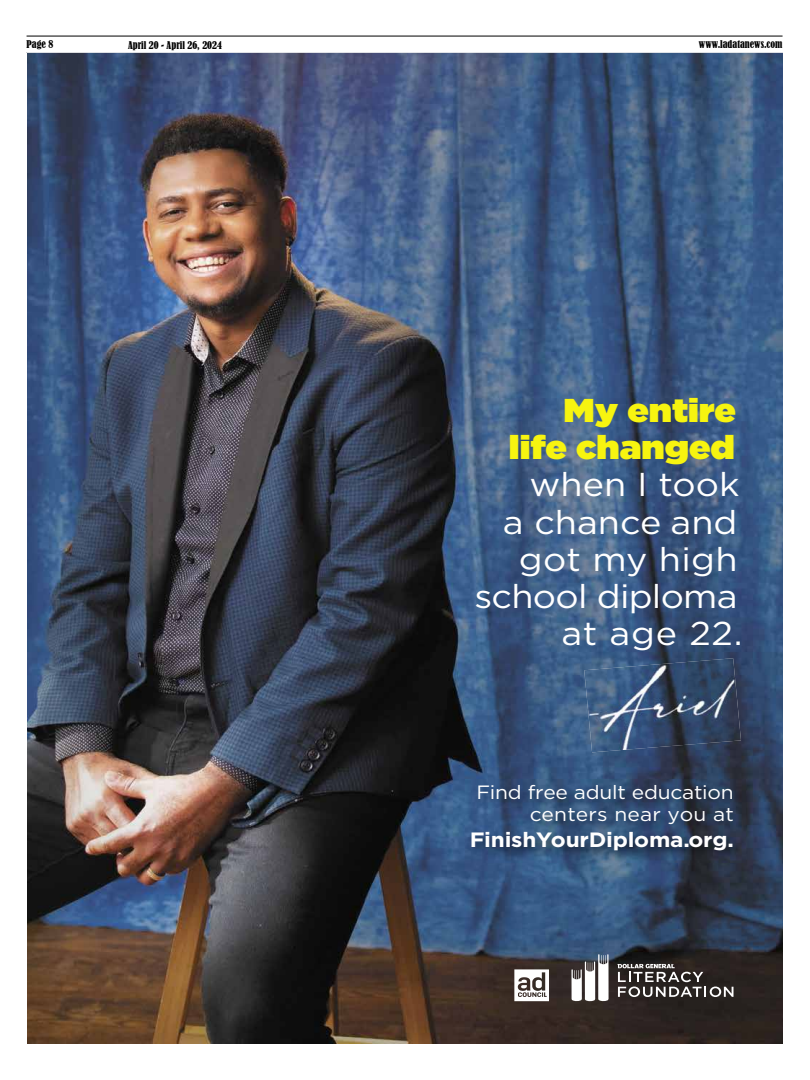
<style>
.page{position:relative;width:810px;height:1080px;background:#fff}
.page>*{position:absolute;margin:0;border:0;box-sizing:border-box;transform-origin:0 0}
.t1{font:33px/37.2px "Gotham";color:#fff;text-align:right;scale:1.09 1}
.t2{font:900 33px/37.2px "Gotham";color:#f7f410;text-align:right;scale:1.09 1}
.t3{font:700 20.7px "Gotham";letter-spacing:-.01em;color:#fff;scale:1.09 1}
.t4{font:19.2px/22.7px "Gotham";letter-spacing:-.01em;color:#fff;text-align:right;scale:1.09 1}
.t5{font:condensed 10px "Bernard";color:#000}
</style>
<div class="page">
<hr style="left:27px;top:52px;width:756px;height:1px;background:#939393">
<hr style="left:27px;top:36px;width:756px;height:1px;background:#000">
<img style="left:27px;top:53px;width:756px;height:991px">
<img style="left:584px;top:658px;width:157px;height:94px">
<svg style="left:618px;top:964px;width:116px;height:33px;background:#5a5553"></svg>
<svg style="left:572px;top:954px;width:37px;height:48px"></svg>
<svg style="left:514px;top:969px;width:35px;height:32px"></svg>
<img style="left:465px;top:779px;width:280px;height:84px">
<p class="t5" style="left:27px;top:38px;width:28px">Page 8</p>
<p class="t5" style="left:128px;top:39px;width:95px">April 20 - April 26, 2024</p>
<p class="t5" style="left:699px;top:38px;width:85px">www.ladatanews.com</p>
<p class="t2" style="left:509px;top:391px;width:210px">My entire life changed</p>
<p class="t1" style="left:474px;top:466px;width:248px">when I took<br>a chance and got my high school diploma at age 22.</p>
<p class="t4" style="left:476px;top:780px;width:238px">Find free adult education centers near you at</p>
<p class="t3" style="left:470px;top:828px;width:244px">FinishYourDiploma.org.</p>
</div>
